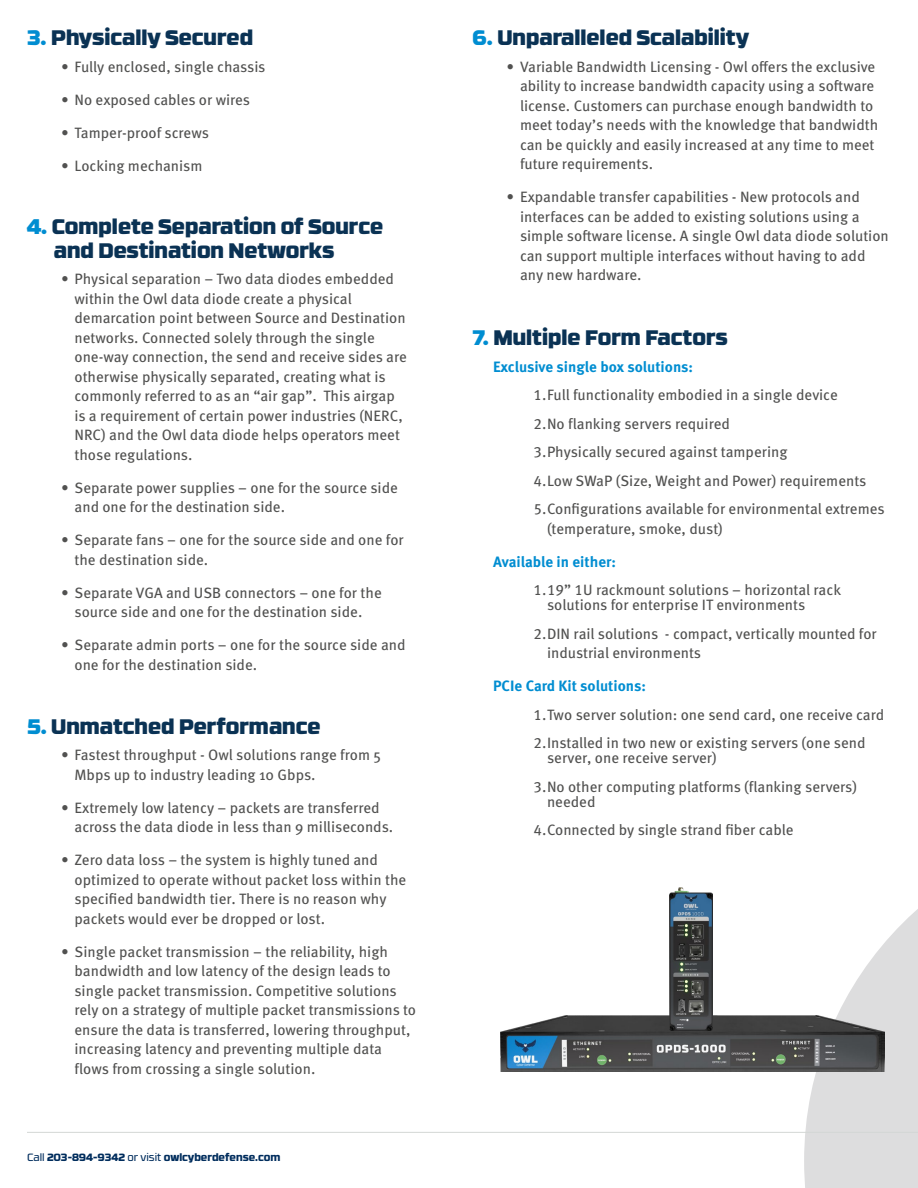
<style>
.page{position:relative;width:918px;height:1188px;background:#fff}
.page>*{position:absolute;margin:0;border:0;box-sizing:border-box;transform-origin:0 0}
.t1{font:900 21px/24px "RB No 3.1";color:#0a3254}
.t2{font:15px/19.5px "Meta Pro";color:#515150}
.t3{font:700 15px "Meta Pro";color:#008dd1}
.t4{font:800 10.5px "RB No 3.1";color:#002d5d}
.s1{color:#008dd1}
.s2{font-weight:400}
</style>
<div class="page">
<svg style="left:804px;top:909px;width:114px;height:279px"></svg>
<hr style="left:27px;top:1132px;width:891px;height:1px;background:#d3d7d5">
<img style="left:501px;top:1016px;width:383px;height:55px">
<img style="left:669px;top:888px;width:43px;height:142px">
<h1 class="t1" style="left:27px;top:24px;width:228px"><span class="s1">3.</span> Physically Secured</h1>
<p class="t2" style="left:61px;top:56px;width:206px">• Fully enclosed, single chassis</p>
<p class="t2" style="left:61px;top:89px;width:191px">• No exposed cables or wires</p>
<p class="t2" style="left:61px;top:122px;width:150px">• Tamper-proof screws</p>
<p class="t2" style="left:61px;top:155px;width:143px">• Locking mechanism</p>
<h1 class="t1" style="left:54px;top:213px;width:331px;text-indent:-27px"><span class="s1">4.</span> Complete Separation of Source and Destination Networks</h1>
<p class="t2" style="left:75px;top:268px;width:334px;text-indent:-14px">• Physical separation – Two data diodes embedded within the Owl data diode create a physical demarcation point between Source and Destination networks. Connected solely through the single one-way connection, the send and receive sides are otherwise physically separated, creating what is commonly referred to as an “air gap”. This airgap is a requirement of certain power industries (NERC, NRC) and the Owl data diode helps operators meet those regulations.</p>
<p class="t2" style="left:75px;top:477px;width:325px;text-indent:-14px">• Separate power supplies – one for the source side and one for the destination side.</p>
<p class="t2" style="left:75px;top:529px;width:331px;text-indent:-14px">• Separate fans – one for the source side and one for the destination side.</p>
<p class="t2" style="left:61px;top:582px;width:322px;text-align:center">• Separate VGA and USB connectors – one for the source side and one for the destination side.</p>
<p class="t2" style="left:75px;top:634px;width:333px;text-indent:-14px">• Separate admin ports – one for the source side and one for the destination side.</p>
<h1 class="t1" style="left:27px;top:713px;width:295px"><span class="s1">5.</span> Unmatched Performance</h1>
<p class="t2" style="left:75px;top:744px;width:308px;text-indent:-14px">• Fastest throughput - Owl solutions range from 5<br>Mbps up to industry leading 10 Gbps.</p>
<p class="t2" style="left:75px;top:797px;width:320px;text-indent:-14px">• Extremely low latency – packets are transferred across the data diode in less than 9 milliseconds.</p>
<p class="t2" style="left:75px;top:849px;width:333px;text-indent:-14px">• Zero data loss – the system is highly tuned and optimized to operate without packet loss within the specified bandwidth tier. There is no reason why packets would ever be dropped or lost.</p>
<p class="t2" style="left:75px;top:941px;width:343px;text-indent:-14px">• Single packet transmission – the reliability, high bandwidth and low latency of the design leads to single packet transmission. Competitive solutions rely on a strategy of multiple packet transmissions to ensure the data is transferred, lowering throughput, increasing latency and preventing multiple data flows from crossing a single solution.</p>
<p class="t4" style="left:27px;top:1149px;width:255px"><span class="s2">Call</span> 203-894-9342 <span class="s2">or visit</span> owlcyberdefense.com</p>
<h1 class="t1" style="left:472px;top:24px;width:278px"><span class="s1">6.</span> Unparalleled Scalability</h1>
<p class="t2" style="left:520px;top:56px;width:360px;text-indent:-14px">• Variable Bandwidth Licensing - Owl offers the exclusive ability to increase bandwidth capacity using a software license. Customers can purchase enough bandwidth to meet today’s needs with the knowledge that bandwidth can be quickly and easily increased at any time to meet future requirements.</p>
<p class="t2" style="left:520px;top:186px;width:370px;text-indent:-14px">• Expandable transfer capabilities - New protocols and interfaces can be added to existing solutions using a simple software license. A single Owl data diode solution can support multiple interfaces without having to add any new hardware.</p>
<h1 class="t1" style="left:472px;top:324px;width:257px"><span class="s1">7.</span> Multiple Form Factors</h1>
<p class="t3" style="left:493px;top:355px;width:202px">Exclusive single box solutions:</p>
<p class="t2" style="left:534px;top:380px;width:353px;line-height:28.5px">1.Full functionality embodied in a single device<br>2.No flanking servers required<br>3.Physically secured against tampering<br>4.Low SWaP (Size, Weight and Power) requirements 5.Configurations available for environmental extremes</p>
<p class="t2" style="left:547px;top:518px;width:177px">(temperature, smoke, dust)</p>
<p class="t3" style="left:493px;top:550px;width:125px">Available in either:</p>
<p class="t2" style="left:547px;top:581px;width:296px;line-height:15px;text-indent:-14px">1.19” 1U rackmount solutions – horizontal rack solutions for enterprise IT environments</p>
<p class="t2" style="left:547px;top:623px;width:331px;text-indent:-14px">2.DIN rail solutions - compact, vertically mounted for industrial environments</p>
<p class="t3" style="left:493px;top:674px;width:155px">PCIe Card Kit solutions:</p>
<p class="t2" style="left:534px;top:699px;width:352px;line-height:28.5px">1.Two server solution: one send card, one receive card<br>2.Installed in two new or existing servers (one send</p>
<p class="t2" style="left:534px;top:743px;width:325px;line-height:28.5px;text-indent:14px">server, one receive server)<br>3.No other computing platforms (flanking servers)</p>
<p class="t2" style="left:534px;top:786px;width:262px;line-height:28.5px;text-indent:14px">needed<br>4.Connected by single strand fiber cable</p>
</div>
